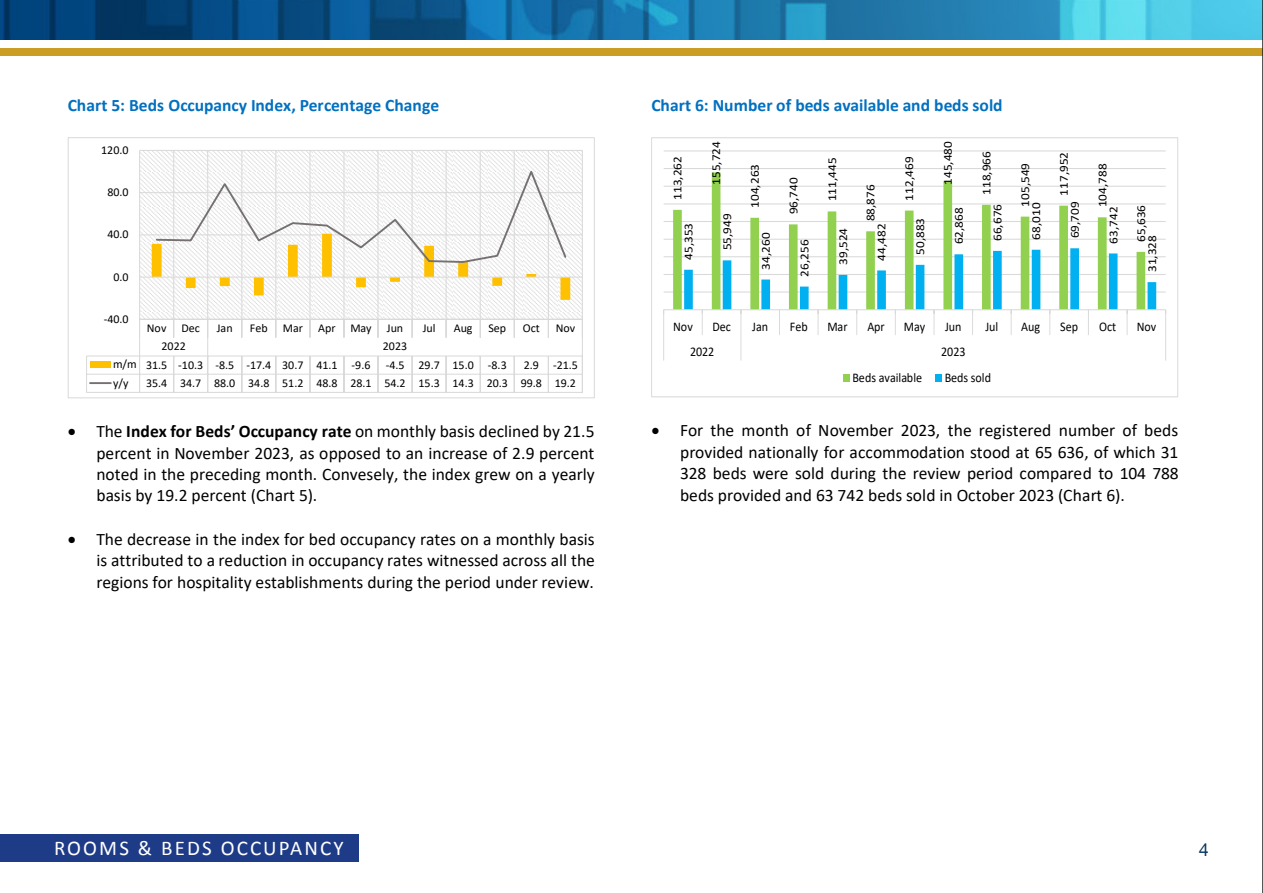
<style>
.page{position:relative;width:1263px;height:893px;background:#fff}
.page>*{position:absolute;margin:0;border:0;box-sizing:border-box;transform-origin:0 0}
.t1{font:21px "Calibri";letter-spacing:.1em;color:#fff}
.t2{font:17.55px/21.3px "Calibri";color:#000;text-align:justify}
.t3{font:700 17.55px "Calibri";letter-spacing:.005em;color:#0070c0}
.t4{font:13.2px "Calibri";color:#000;scale:.91 1}
.t5{font:12.15px "Calibri";color:#000;scale:1.1 1}
.t6{font:12px "Calibri";letter-spacing:.005em;color:#000}
.t7{font:12px "Calibri";letter-spacing:.005em;color:#000;scale:1.1 1}
.s1{font-weight:700}
</style>
<div class="page">
<img style="left:0;top:0;width:1262px;height:39px">
<div style="left:0;top:49px;width:1263px;height:7px;background:#ca9e25"></div>
<div style="left:0;top:834px;width:359px;height:27px;background:#1d3b87"></div>
<hr style="left:1262px;top:0;width:1px;height:893px;background:#231f20">
<svg style="left:140px;top:151px;width:442px;height:168px"></svg>
<hr style="left:140px;top:234px;width:442px;height:1px;background:#d9d9d9">
<hr style="left:140px;top:192px;width:442px;height:1px;background:#d9d9d9">
<hr style="left:140px;top:150px;width:442px;height:1px;background:#d9d9d9">
<hr style="left:139px;top:150px;width:1px;height:169px;background:#d9d9d9">
<hr style="left:173px;top:150px;width:1px;height:169px;background:#d9d9d9">
<hr style="left:207px;top:150px;width:1px;height:169px;background:#d9d9d9">
<hr style="left:241px;top:150px;width:1px;height:169px;background:#d9d9d9">
<hr style="left:275px;top:150px;width:1px;height:169px;background:#d9d9d9">
<hr style="left:310px;top:150px;width:1px;height:169px;background:#d9d9d9">
<hr style="left:344px;top:150px;width:1px;height:169px;background:#d9d9d9">
<hr style="left:378px;top:150px;width:1px;height:169px;background:#d9d9d9">
<hr style="left:412px;top:150px;width:1px;height:169px;background:#d9d9d9">
<hr style="left:446px;top:150px;width:1px;height:169px;background:#d9d9d9">
<hr style="left:480px;top:150px;width:1px;height:169px;background:#d9d9d9">
<hr style="left:514px;top:150px;width:1px;height:169px;background:#d9d9d9">
<hr style="left:548px;top:150px;width:1px;height:169px;background:#d9d9d9">
<hr style="left:582px;top:150px;width:1px;height:169px;background:#d9d9d9">
<hr style="left:140px;top:277px;width:442px;height:1px;background:#d9d9d9">
<hr style="left:140px;top:319px;width:442px;height:1px;background:#d9d9d9">
<svg style="left:173px;top:320px;width:1px;height:18px"></svg>
<svg style="left:241px;top:320px;width:1px;height:18px"></svg>
<svg style="left:275px;top:320px;width:1px;height:18px"></svg>
<svg style="left:310px;top:320px;width:1px;height:18px"></svg>
<svg style="left:344px;top:320px;width:1px;height:18px"></svg>
<svg style="left:378px;top:320px;width:1px;height:18px"></svg>
<svg style="left:412px;top:320px;width:1px;height:18px"></svg>
<svg style="left:446px;top:320px;width:1px;height:18px"></svg>
<svg style="left:480px;top:320px;width:1px;height:18px"></svg>
<svg style="left:514px;top:320px;width:1px;height:18px"></svg>
<svg style="left:548px;top:320px;width:1px;height:18px"></svg>
<hr style="left:87px;top:356px;width:495px;height:1px;background:#d9d9d9">
<div style="left:90px;top:362px;width:21px;height:6px;background:#ffc000"></div>
<hr style="left:87px;top:374px;width:495px;height:1px;background:#d9d9d9">
<svg style="left:86px;top:356px;width:1px;height:36px"></svg>
<hr style="left:87px;top:392px;width:495px;height:1px;background:#d9d9d9">
<svg style="left:139px;top:319px;width:1px;height:73px"></svg>
<svg style="left:173px;top:357px;width:1px;height:35px"></svg>
<svg style="left:207px;top:320px;width:1px;height:72px"></svg>
<svg style="left:241px;top:357px;width:1px;height:35px"></svg>
<svg style="left:275px;top:357px;width:1px;height:35px"></svg>
<svg style="left:310px;top:357px;width:1px;height:35px"></svg>
<svg style="left:344px;top:357px;width:1px;height:35px"></svg>
<svg style="left:378px;top:357px;width:1px;height:35px"></svg>
<svg style="left:412px;top:357px;width:1px;height:35px"></svg>
<svg style="left:446px;top:357px;width:1px;height:35px"></svg>
<svg style="left:480px;top:357px;width:1px;height:35px"></svg>
<svg style="left:514px;top:357px;width:1px;height:35px"></svg>
<svg style="left:548px;top:357px;width:1px;height:35px"></svg>
<svg style="left:582px;top:319px;width:1px;height:73px"></svg>
<hr style="left:90px;top:382px;width:21px;height:2px;background:#767171">
<svg style="left:152px;top:167px;width:418px;height:133px"></svg>
<div style="left:68px;top:137px;width:527px;height:261px;border:1px solid #d9d9d9"></div>
<hr style="left:664px;top:292px;width:502px;height:1px;background:#d9d9d9">
<hr style="left:664px;top:274px;width:502px;height:1px;background:#d9d9d9">
<hr style="left:664px;top:256px;width:502px;height:1px;background:#d9d9d9">
<hr style="left:664px;top:239px;width:502px;height:1px;background:#d9d9d9">
<hr style="left:664px;top:221px;width:502px;height:1px;background:#d9d9d9">
<hr style="left:664px;top:204px;width:502px;height:1px;background:#d9d9d9">
<hr style="left:664px;top:186px;width:502px;height:1px;background:#d9d9d9">
<hr style="left:664px;top:168px;width:502px;height:1px;background:#d9d9d9">
<hr style="left:664px;top:151px;width:502px;height:1px;background:#d9d9d9">
<svg style="left:673px;top:172px;width:472px;height:137px"></svg>
<hr style="left:664px;top:309px;width:502px;height:1px;background:#d9d9d9">
<svg style="left:663px;top:310px;width:1px;height:51px"></svg>
<svg style="left:684px;top:248px;width:472px;height:113px"></svg>
<svg style="left:1165px;top:310px;width:1px;height:51px"></svg>
<div style="left:843px;top:375px;width:6px;height:7px;background:#92d050"></div>
<div style="left:935px;top:375px;width:7px;height:7px;background:#00b0f0"></div>
<div style="left:651px;top:137px;width:527px;height:260px;border:1px solid #d9d9d9"></div>
<p class="t3" style="left:68px;top:93px;width:373px">Chart 5: Beds Occupancy Index, Percentage Change</p>
<p class="t3" style="left:651px;top:93px;width:352px">Chart 6: Number of beds available and beds sold</p>
<p class="t6" style="left:101px;top:141px;width:29px">120.0</p>
<p class="t6" style="left:107px;top:184px;width:23px">80.0</p>
<p class="t6" style="left:107px;top:226px;width:23px">40.0</p>
<p class="t6" style="left:113px;top:268px;width:17px">0.0</p>
<p class="t7" style="left:669px;top:200px;width:41px;rotate:-90deg">113,262</p>
<p class="t7" style="left:708px;top:185px;width:41px;rotate:-90deg">155,724</p>
<p class="t7" style="left:680px;top:260px;width:35px;rotate:-90deg">45,353</p>
<p class="t5" style="left:719px;top:250px;width:35px;rotate:-90deg">55,949</p>
<p class="t7" style="left:939px;top:185px;width:41px;rotate:-90deg">145,480</p>
<p class="t7" style="left:978px;top:195px;width:41px;rotate:-90deg">118,966</p>
<p class="t7" style="left:1017px;top:207px;width:41px;rotate:-90deg">105,549</p>
<p class="t7" style="left:1055px;top:196px;width:41px;rotate:-90deg">117,952</p>
<p class="t7" style="left:1094px;top:207px;width:41px;rotate:-90deg">104,788</p>
<p class="t7" style="left:901px;top:201px;width:41px;rotate:-90deg">112,469</p>
<p class="t7" style="left:824px;top:201px;width:41px;rotate:-90deg">111,445</p>
<p class="t7" style="left:746px;top:208px;width:41px;rotate:-90deg">104,263</p>
<p class="t7" style="left:785px;top:214px;width:35px;rotate:-90deg">96,740</p>
<p class="t7" style="left:862px;top:221px;width:35px;rotate:-90deg">88,876</p>
<p class="t7" style="left:757px;top:270px;width:35px;rotate:-90deg">34,260</p>
<p class="t7" style="left:796px;top:277px;width:35px;rotate:-90deg">26,256</p>
<p class="t7" style="left:835px;top:265px;width:35px;rotate:-90deg">39,524</p>
<p class="t5" style="left:873px;top:261px;width:35px;rotate:-90deg">44,482</p>
<p class="t7" style="left:912px;top:255px;width:35px;rotate:-90deg">50,883</p>
<p class="t7" style="left:950px;top:244px;width:35px;rotate:-90deg">62,868</p>
<p class="t7" style="left:989px;top:241px;width:35px;rotate:-90deg">66,676</p>
<p class="t5" style="left:1028px;top:240px;width:35px;rotate:-90deg">68,010</p>
<p class="t7" style="left:1066px;top:238px;width:35px;rotate:-90deg">69,709</p>
<p class="t7" style="left:1105px;top:244px;width:35px;rotate:-90deg">63,742</p>
<p class="t7" style="left:1133px;top:242px;width:35px;rotate:-90deg">65,636</p>
<p class="t7" style="left:1144px;top:272px;width:35px;rotate:-90deg">31,328</p>
<p class="t6" style="left:104px;top:310px;width:26px">-40.0</p>
<p class="t6" style="left:147px;top:320px;width:21px">Nov</p>
<p class="t6" style="left:182px;top:320px;width:20px">Dec</p>
<p class="t6" style="left:217px;top:320px;width:17px">Jan</p>
<p class="t6" style="left:250px;top:320px;width:19px">Feb</p>
<p class="t6" style="left:283px;top:320px;width:22px">Mar</p>
<p class="t6" style="left:318px;top:320px;width:55px">Apr May</p>
<p class="t6" style="left:387px;top:320px;width:18px">Jun</p>
<p class="t6" style="left:423px;top:320px;width:14px">Jul</p>
<p class="t6" style="left:454px;top:320px;width:20px">Aug</p>
<p class="t6" style="left:488px;top:320px;width:19px">Sep</p>
<p class="t6" style="left:523px;top:320px;width:18px">Oct</p>
<p class="t6" style="left:556px;top:320px;width:21px">Nov</p>
<p class="t6" style="left:162px;top:338px;width:26px">2022</p>
<p class="t6" style="left:383px;top:338px;width:26px">2023</p>
<p class="t6" style="left:113px;top:356px;width:259px">m/m 31.5 -10.3 -8.5 -17.4 30.7 41.1 -9.6</p>
<p class="t6" style="left:386px;top:356px;width:123px">-4.5 29.7 15.0 -8.3</p>
<p class="t6" style="left:524px;top:356px;width:56px">2.9 -21.5</p>
<p class="t6" style="left:113px;top:374px;width:17px">y/y</p>
<p class="t6" style="left:146px;top:374px;width:431px">35.4 34.7 88.0 34.8 51.2 48.8 28.1 54.2 15.3 14.3 20.3 99.8 19.2</p>
<p class="t4" style="left:673px;top:317px;width:23px">Nov</p>
<p class="t4" style="left:712px;top:317px;width:22px">Dec</p>
<p class="t4" style="left:752px;top:317px;width:19px">Jan</p>
<p class="t4" style="left:790px;top:317px;width:21px">Feb</p>
<p class="t4" style="left:827px;top:317px;width:24px">Mar</p>
<p class="t4" style="left:867px;top:317px;width:21px">Apr</p>
<p class="t4" style="left:904px;top:317px;width:25px">May</p>
<p class="t4" style="left:945px;top:317px;width:20px">Jun</p>
<p class="t4" style="left:985px;top:317px;width:16px">Jul</p>
<p class="t4" style="left:1021px;top:317px;width:22px">Aug</p>
<p class="t4" style="left:1060px;top:317px;width:21px">Sep</p>
<p class="t4" style="left:1099px;top:317px;width:20px">Oct</p>
<p class="t4" style="left:1137px;top:317px;width:23px">Nov</p>
<p class="t4" style="left:690px;top:343px;width:28px">2022</p>
<p class="t4" style="left:941px;top:343px;width:28px">2023</p>
<p class="t4" style="left:852px;top:368px;width:78px">Beds available</p>
<p class="t4" style="left:945px;top:368px;width:52px">Beds sold</p>
<p class="t2" style="left:96px;top:420px;width:500px;text-indent:-29px">• The <span class="s1">Index for Beds’ Occupancy rate</span> on monthly basis declined by 21.5 percent in November 2023, as opposed to an increase of 2.9 percent noted in the preceding month. Convesely, the index grew on a yearly basis by 19.2 percent (Chart 5).</p>
<p class="t2" style="left:96px;top:528px;width:500px;text-indent:-29px">• The decrease in the index for bed occupancy rates on a monthly basis is attributed to a reduction in occupancy rates witnessed across all the regions for hospitality establishments during the period under review.</p>
<p class="t2" style="left:680px;top:419px;width:500px;text-indent:-29px">• For the month of November 2023, the registered number of beds provided nationally for accommodation stood at 65 636, of which 31<br>328 beds were sold during the review period compared to 104 788 beds provided and 63 742 beds sold in October 2023 (Chart 6).</p>
<p class="t1" style="left:54px;top:833px;width:291px">ROOMS &amp; BEDS OCCUPANCY</p>
</div>
